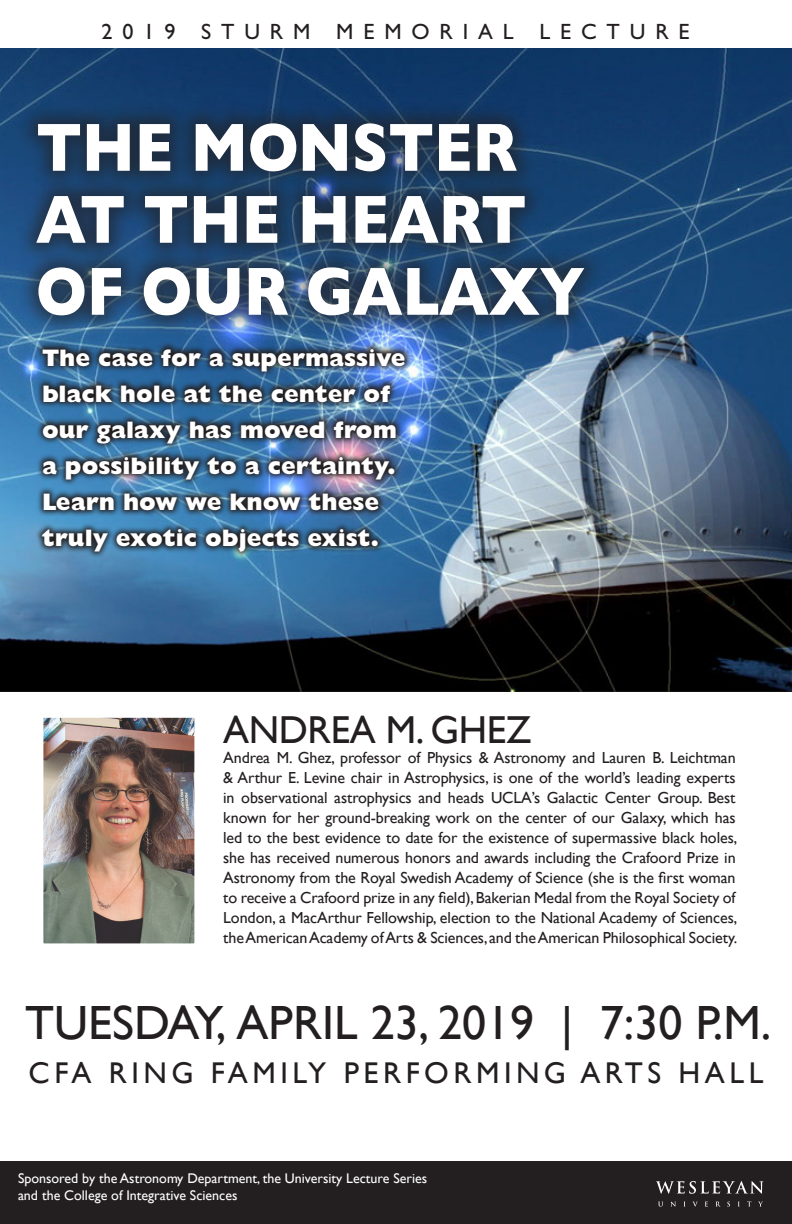
<style>
.page{position:relative;width:792px;height:1224px;background:#fff}
.page>*{position:absolute;margin:0;border:0;box-sizing:border-box;transform-origin:0 0}
.t1{font:700 69px/72px "Gill Sans";letter-spacing:-.005em;color:#fff;scale:.87 1}
.t2{font:48px "Gill Sans";color:#231f20}
.t3{font:38.9px "Gill Sans";letter-spacing:-.01em;color:#231f20}
.t4{font:30px "Gill Sans";letter-spacing:.15em;color:#231f20}
.t5{font:800 24px/36px "Gill Sans Std";color:#fff}
.t6{font:22.2px "Gill Sans Std";letter-spacing:.445em;color:#231f20}
.t7{font:16px/20px "Gill Sans";letter-spacing:-.005em;color:#231f20;text-align:justify}
.t8{font:14px/16.8px "Gill Sans";color:#fff}
</style>
<div class="page">
<img style="left:0;top:48px;width:792px;height:643px">
<div style="left:0;top:1161px;width:792px;height:63px;background:#231f20"></div>
<svg style="left:656px;top:1181px;width:108px;height:13px"></svg>
<svg style="left:658px;top:1202px;width:5px;height:5px"></svg>
<svg style="left:670px;top:1201px;width:6px;height:6px"></svg>
<svg style="left:693px;top:1202px;width:5px;height:5px"></svg>
<svg style="left:705px;top:1202px;width:3px;height:5px"></svg>
<svg style="left:716px;top:1202px;width:5px;height:5px"></svg>
<svg style="left:727px;top:1202px;width:3px;height:5px"></svg>
<svg style="left:747px;top:1202px;width:4px;height:5px"></svg>
<svg style="left:758px;top:1202px;width:5px;height:5px"></svg>
<div style="left:16px;top:103px;width:589px;height:233px;background:#231f20;opacity:.6"></div>
<img style="left:44px;top:719px;width:149px;height:223px">
<div style="left:38px;top:713px;width:161px;height:235px;border:5px solid #fff"></div>
<img style="left:35px;top:342px;width:377px;height:217px">
<p class="t6" style="left:102px;top:19px;width:590px">2019 STURM MEMORIAL LECTURE</p>
<p class="t1" style="left:36px;top:110px;width:632px">THE MONSTER<br>AT THE HEART<br>OF OUR GALAXY</p>
<p class="t5" style="left:42px;top:340px;width:365px">The case for a supermassive black hole at the center of our galaxy has moved from a possibility to a certainty.<br>Learn how we know these truly exotic objects exist.</p>
<p class="t3" style="left:223px;top:707px;width:309px">ANDREA M. GHEZ</p>
<p class="t7" style="left:223px;top:748px;width:516px">Andrea M. Ghez, professor of Physics &amp; Astronomy and Lauren B. Leichtman &amp; Arthur E. Levine chair in Astrophysics, is one of the world’s leading experts in observational astrophysics and heads UCLA’s Galactic Center Group. Best known for her ground-breaking work on the center of our Galaxy, which has led to the best evidence to date for the existence of supermassive black holes, she has received numerous honors and awards including the Crafoord Prize in Astronomy from the Royal Swedish Academy of Science (she is the first woman to receive a Crafoord prize in any field), Bakerian Medal from the Royal Society of London, a MacArthur Fellowship, election to the National Academy of Sciences, the American Academy of Arts &amp; Sciences, and the American Philosophical Society.</p>
<p class="t2" style="left:25px;top:994px;width:748px">TUESDAY, APRIL 23, 2019 | 7:30 P.M.</p>
<p class="t4" style="left:29px;top:1055px;width:736px">CFA RING FAMILY PERFORMING ARTS HALL</p>
<p class="t8" style="left:18px;top:1170px;width:411px">Sponsored by the Astronomy Department, the University Lecture Series and the College of Integrative Sciences</p>
</div>
